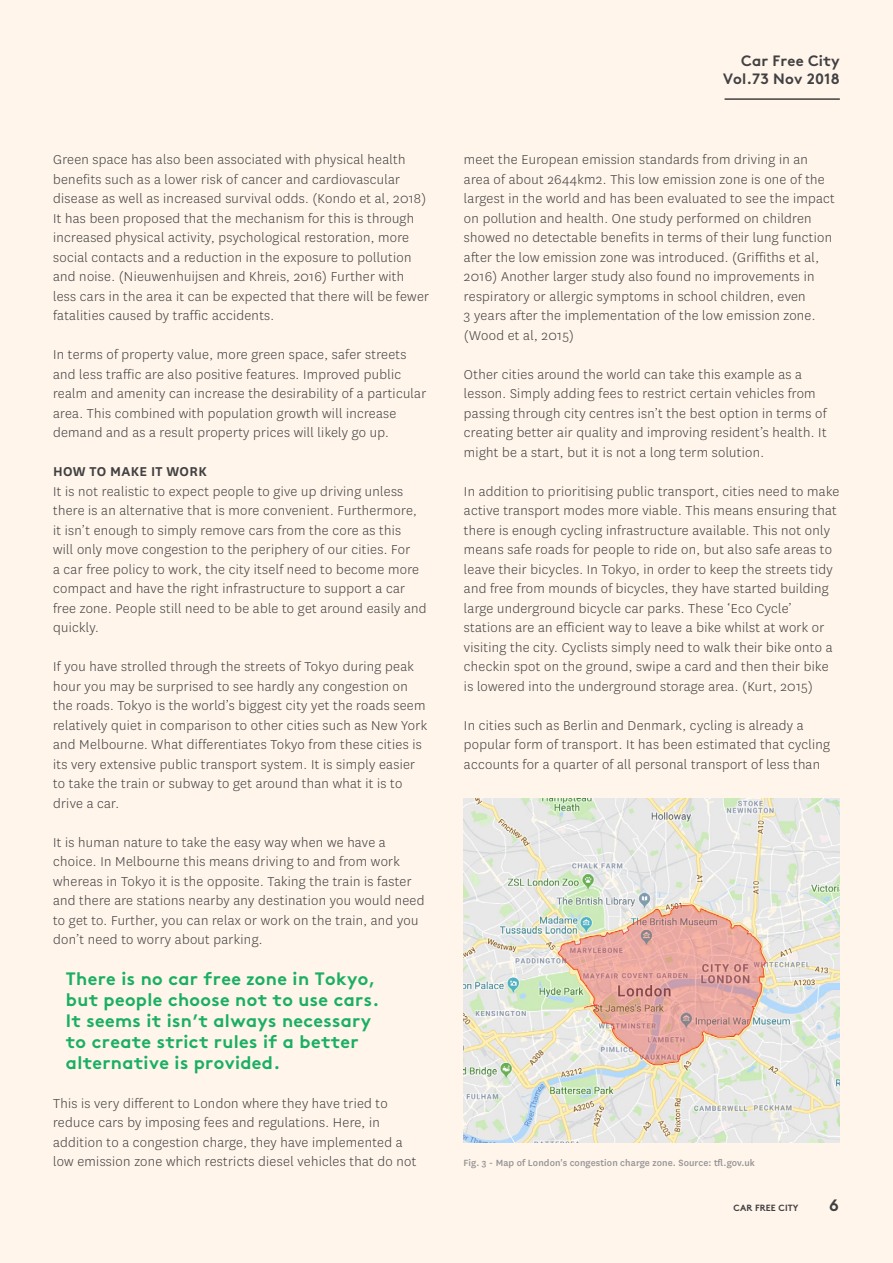
<style>
.page{position:relative;width:893px;height:1263px;background:#fff5ea}
.page>*{position:absolute;margin:0;border:0;box-sizing:border-box;transform-origin:0 0}
.t1{font:700 18px/21px "AS Brown Pro";letter-spacing:.02em;color:#1aaf63}
.t2{font:700 16.5px "AS Brown Pro";color:#414042}
.t3{font:300 15px/19.5px "National";letter-spacing:.02em;color:#414042}
.t4{font:700 15px/18px "AS Brown Pro";letter-spacing:.01em;color:#414042;text-align:right}
.t5{font:600 15px "National";letter-spacing:.02em;color:#414042}
.t6{font:500 10.5px "National";letter-spacing:.01em;color:#969495}
.t7{font:700 9px "AS Brown Pro";letter-spacing:.01em;color:#414042}
.s1{font-family:"National";font-size:18.75px}
</style>
<div class="page">
<hr style="left:725px;top:98px;width:115px;height:2px;background:#414042">
<img style="left:463px;top:798px;width:377px;height:345px">
<p class="t3" style="left:53px;top:150px;width:377px">Green space has also been associated with physical health benefits such as a lower risk of cancer and cardiovascular disease as well as increased survival odds. (Kondo et al, 2018)<br>It has been proposed that the mechanism for this is through increased physical activity, psychological restoration, more social contacts and a reduction in the exposure to pollution and noise. (Nieuwenhuijsen and Khreis, 2016) Further with less cars in the area it can be expected that there will be fewer fatalities caused by traffic accidents.</p>
<p class="t3" style="left:53px;top:345px;width:375px">In terms of property value, more green space, safer streets and less traffic are also positive features. Improved public realm and amenity can increase the desirability of a particular area. This combined with population growth will increase demand and as a result property prices will likely go up.</p>
<p class="t5" style="left:53px;top:461px;width:155px">HOW TO MAKE IT WORK</p>
<p class="t3" style="left:53px;top:481px;width:375px">It is not realistic to expect people to give up driving unless there is an alternative that is more convenient. Furthermore, it isn’t enough to simply remove cars from the core as this<br>will only move congestion to the periphery of our cities. For<br>a car free policy to work, the city itself need to become more compact and have the right infrastructure to support a car free zone. People still need to be able to get around easily and quickly.</p>
<p class="t3" style="left:53px;top:657px;width:376px">If you have strolled through the streets of Tokyo during peak hour you may be surprised to see hardly any congestion on the roads. Tokyo is the world’s biggest city yet the roads seem relatively quiet in comparison to other cities such as New York and Melbourne. What differentiates Tokyo from these cities is its very extensive public transport system. It is simply easier to take the train or subway to get around than what it is to drive a car.</p>
<p class="t3" style="left:53px;top:832px;width:373px">It is human nature to take the easy way when we have a choice. In Melbourne this means driving to and from work whereas in Tokyo it is the opposite. Taking the train is faster and there are stations nearby any destination you would need to get to. Further, you can relax or work on the train, and you don’t need to worry about parking.</p>
<p class="t1" style="left:66px;top:967px;width:315px">There is no car free <span class="s1">z</span>one in Tokyo, but people choose not to use cars.<br>It seems it isn’t always necessary to create strict rules if a better alternative is provided.</p>
<p class="t3" style="left:53px;top:1093px;width:365px">This is very different to London where they have tried to reduce cars by imposing fees and regulations. Here, in addition to a congestion charge, they have implemented a low emission zone which restricts diesel vehicles that do not</p>
<p class="t4" style="left:723px;top:50px;width:118px">Car Free City<br>Vol.73 Nov 2018</p>
<p class="t3" style="left:464px;top:150px;width:372px">meet the European emission standards from driving in an area of about 2644km2. This low emission zone is one of the largest in the world and has been evaluated to see the impact on pollution and health. One study performed on children showed no detectable benefits in terms of their lung function after the low emission zone was introduced. (Griffiths et al, 2016) Another larger study also found no improvements in respiratory or allergic symptoms in school children, even<br>3 years after the implementation of the low emission zone. (Wood et al, 2015)</p>
<p class="t3" style="left:464px;top:364px;width:364px">Other cities around the world can take this example as a lesson. Simply adding fees to restrict certain vehicles from passing through city centres isn’t the best option in terms of creating better air quality and improving resident’s health. It might be a start, but it is not a long term solution.</p>
<p class="t3" style="left:464px;top:481px;width:377px">In addition to prioritising public transport, cities need to make active transport modes more viable. This means ensuring that there is enough cycling infrastructure available. This not only means safe roads for people to ride on, but also safe areas to leave their bicycles. In Tokyo, in order to keep the streets tidy and free from mounds of bicycles, they have started building large underground bicycle car parks. These ‘Eco Cycle’ stations are an efficient way to leave a bike whilst at work or visiting the city. Cyclists simply need to walk their bike onto a checkin spot on the ground, swipe a card and then their bike is lowered into the underground storage area. (Kurt, 2015)</p>
<p class="t3" style="left:464px;top:715px;width:368px">In cities such as Berlin and Denmark, cycling is already a popular form of transport. It has been estimated that cycling accounts for a quarter of all personal transport of less than</p>
<p class="t6" style="left:463px;top:1156px;width:293px">Fig. 3 - Map of London's congestion charge zone. Source: tfl.gov.uk</p>
<p class="t7" style="left:733px;top:1200px;width:66px">CAR FREE CITY</p>
<p class="t2" style="left:829px;top:1192px;width:11px">6</p>
</div>
